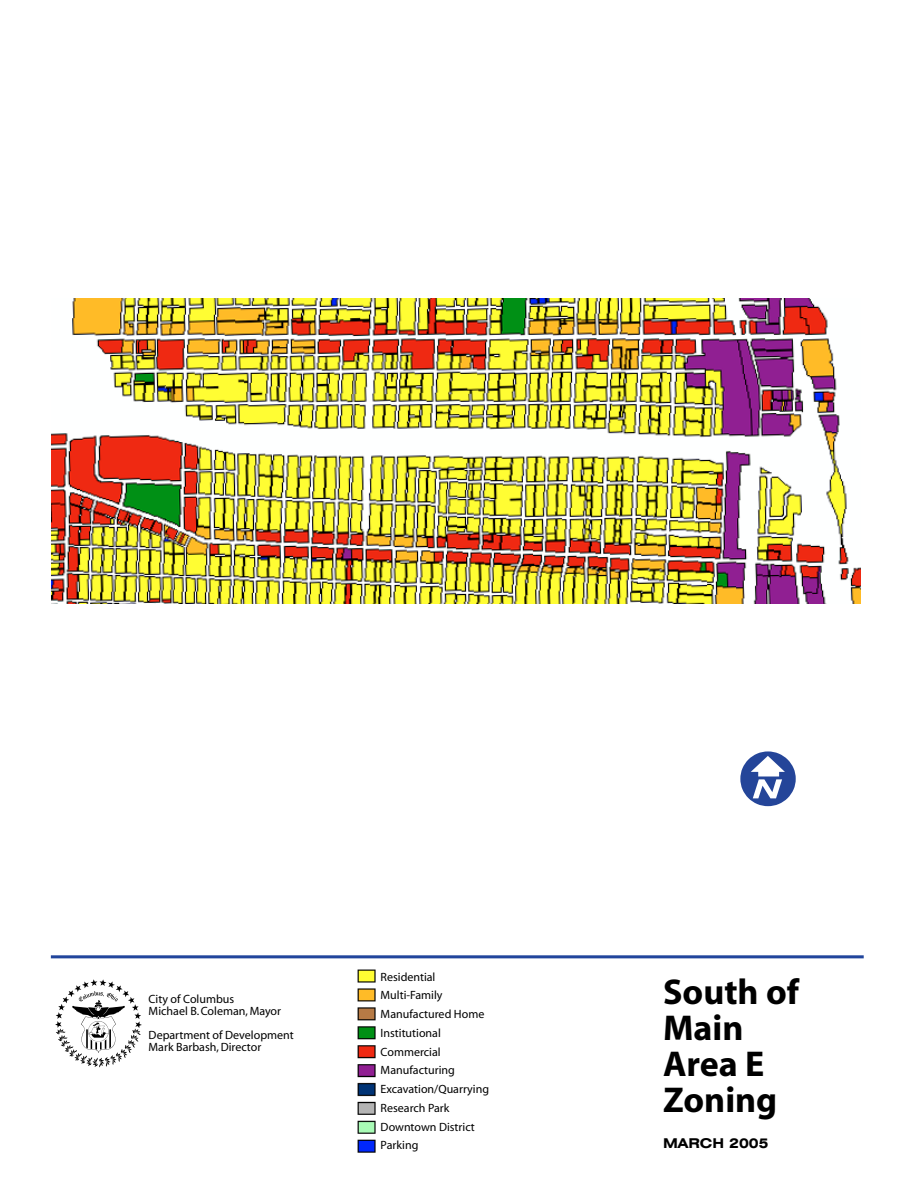
<style>
.page{position:relative;width:918px;height:1188px;background:#fff}
.page>*{position:absolute;margin:0;border:0;box-sizing:border-box;transform-origin:0 0}
.t1{font:72px "ESRI North";color:#244599}
.t2{font:700 36px/36px "Myriad";color:#000}
.t3{font:700 expanded 13.5px "Swiss 721 BT";color:#000}
.t4{font:12px/18.8px "Myriad";color:#000}
</style>
<div class="page">
<hr style="left:51px;top:955px;width:813px;height:3px;background:#21459c">
<img style="left:55px;top:979px;width:87px;height:89px">
<img style="left:357px;top:969px;width:19px;height:184px">
<img style="left:52px;top:299px;width:808px;height:305px">
<p class="t4" style="left:149px;top:994px;width:134px;line-height:12px">City of Columbus<br>Michael B.Coleman, Mayor</p>
<p class="t4" style="left:149px;top:1030px;width:147px;line-height:12px">Department of Development<br>Mark Barbash,Director</p>
<p class="t4" style="left:381px;top:968px;width:110px">Residential<br>Multi-Family<br>Manufactured Home<br>Institutional<br>Commercial<br>Manufacturing<br>Excavation/Quarrying<br>Research Park<br>Downtown District<br>Parking</p>
<h1 class="t1" style="left:740px;top:739px;width:57px">I</h1>
<h2 class="t2" style="left:663px;top:975px;width:137px">South of<br>Main<br>Area E<br>Zoning</h2>
<p class="t3" style="left:663px;top:1135px;width:107px">MARCH 2005</p>
</div>
